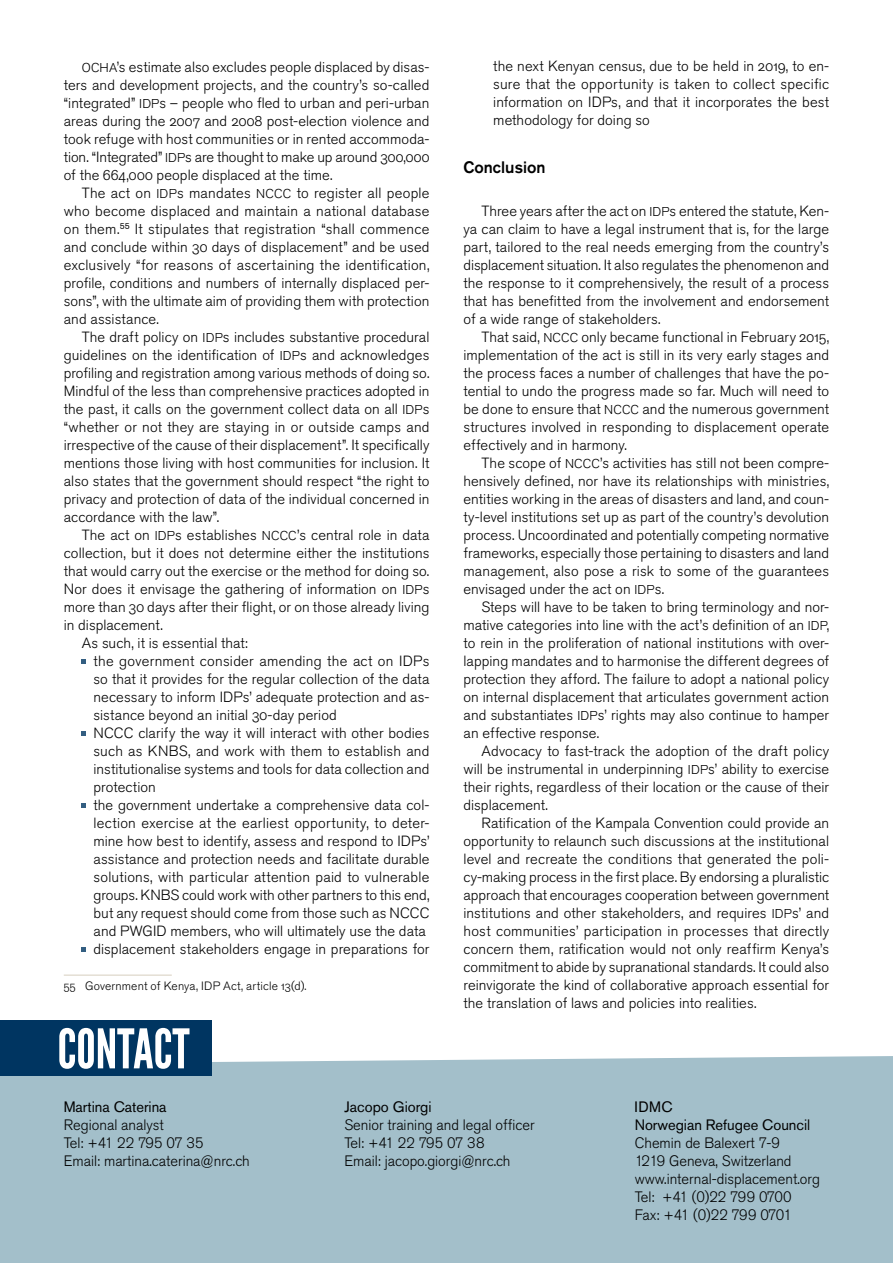
<style>
.page{position:relative;width:893px;height:1263px;background:#fff}
.page>*{position:absolute;margin:0;border:0;box-sizing:border-box;transform-origin:0 0}
.t1{font:54.45px "League Gothic";color:#fff}
.t2{font:500 16.5px "Akzidenz Grotesk Pro";color:#000}
.t3{font:300 15px/18px "Akzidenz Grotesk Pro";color:#000}
.t4{font:15px/18px "Akzidenz Grotesk Pro";color:#000}
.t5{font:300 14.7px/18px "Akzidenz Grotesk Pro";letter-spacing:.005em;color:#000;text-align:justify}
.t6{font:300 12px "Akzidenz Grotesk Pro";letter-spacing:.015em;color:#000}
.s1{font-size:12.75px}
</style>
<div class="page">
<svg style="left:82px;top:659px;width:4px;height:5px"></svg>
<svg style="left:82px;top:731px;width:4px;height:5px"></svg>
<svg style="left:82px;top:803px;width:4px;height:5px"></svg>
<svg style="left:82px;top:947px;width:4px;height:5px"></svg>
<hr style="left:64px;top:975px;width:108px;height:1px;background:#d7cebe">
<div style="left:0;top:1056px;width:893px;height:207px;background:#a3bfca"></div>
<div style="left:0;top:1020px;width:211px;height:56px;background:#003561"></div>
<p class="t5" style="left:64px;top:58px;width:367px;text-indent:18px"><span class="s1">OCHA</span>’s estimate also excludes people displaced by disas&shy;ters and development projects, and the country’s so-called “integrated” <span class="s1">IDP</span>s – people who fled to urban and peri-urban areas during the 2007 and 2008 post-election violence and took refuge with host communities or in rented accommoda&shy;tion. “Integrated” <span class="s1">IDP</span>s are thought to make up around 300,000 of the 664,000 people displaced at the time.</p>
<p class="t5" style="left:64px;top:184px;width:367px;text-indent:18px">The act on <span class="s1">IDP</span>s mandates <span class="s1">NCCC</span> to register all people who become displaced and maintain a national database on them.<sup>55</sup> It stipulates that registration “shall commence and conclude within 30 days of displacement” and be used exclusively “for reasons of ascertaining the identification, profile, conditions and numbers of internally displaced per&shy;sons”, with the ultimate aim of providing them with protection and assistance.</p>
<p class="t5" style="left:64px;top:328px;width:367px;text-indent:18px">The draft policy on <span class="s1">IDP</span>s includes substantive procedural guidelines on the identification of <span class="s1">IDP</span>s and acknowledges profiling and registration among various methods of doing so.<br>Mindful of the less than comprehensive practices adopted in the past, it calls on the government collect data on all <span class="s1">IDP</span>s “whether or not they are staying in or outside camps and irrespective of the cause of their displacement”. It specifically mentions those living with host communities for inclusion. It also states that the government should respect “the right to privacy and protection of data of the individual concerned in accordance with the law”.</p>
<p class="t5" style="left:82px;top:526px;width:349px">The act on <span class="s1">IDP</span>s establishes <span class="s1">NCCC</span>’s central role in data</p>
<p class="t5" style="left:64px;top:544px;width:367px">collection, but it does not determine either the institutions</p>
<p class="t5" style="left:64px;top:562px;width:367px">that would carry out the exercise or the method for doing so.</p>
<p class="t5" style="left:64px;top:580px;width:367px">Nor does it envisage the gathering of information on <span class="s1">IDP</span>s</p>
<p class="t5" style="left:64px;top:598px;width:367px">more than 30 days after their flight, or on those already living</p>
<p class="t5" style="left:64px;top:616px;width:101px">in displacement.</p>
<p class="t5" style="left:82px;top:634px;width:168px">As such, it is essential that:</p>
<p class="t5" style="left:94px;top:652px;width:337px">the government consider amending the act on IDPs</p>
<p class="t5" style="left:94px;top:670px;width:337px">so that it provides for the regular collection of the data</p>
<p class="t5" style="left:94px;top:688px;width:337px">necessary to inform IDPs’ adequate protection and as-</p>
<p class="t5" style="left:94px;top:706px;width:245px">sistance beyond an initial 30-day period</p>
<p class="t5" style="left:94px;top:724px;width:337px">NCCC clarify the way it will interact with other bodies</p>
<p class="t5" style="left:94px;top:742px;width:337px">such as KNBS, and work with them to establish and</p>
<p class="t5" style="left:94px;top:760px;width:337px">institutionalise systems and tools for data collection and</p>
<p class="t5" style="left:94px;top:778px;width:64px">protection</p>
<p class="t5" style="left:94px;top:796px;width:337px">the government undertake a comprehensive data col-</p>
<p class="t5" style="left:94px;top:814px;width:337px">lection exercise at the earliest opportunity, to deter-</p>
<p class="t5" style="left:94px;top:832px;width:337px">mine how best to identify, assess and respond to IDPs’</p>
<p class="t5" style="left:94px;top:850px;width:337px">assistance and protection needs and facilitate durable</p>
<p class="t5" style="left:94px;top:868px;width:337px">solutions, with particular attention paid to vulnerable</p>
<p class="t5" style="left:94px;top:886px;width:337px">groups. KNBS could work with other partners to this end,</p>
<p class="t5" style="left:94px;top:904px;width:337px">but any request should come from those such as NCCC</p>
<p class="t5" style="left:94px;top:922px;width:334px">and PWGID members, who will ultimately use the data</p>
<p class="t5" style="left:94px;top:940px;width:337px">displacement stakeholders engage in preparations for</p>
<p class="t6" style="left:64px;top:978px;width:244px">55 Government of Kenya, IDP Act, article 13(d).</p>
<h1 class="t1" style="left:58px;top:1016px;width:134px">CONTACT</h1>
<p class="t5" style="left:493px;top:56px;width:337px">the next Kenyan census, due to be held in 2019, to en&shy;sure that the opportunity is taken to collect specific information on IDPs, and that it incorporates the best methodology for doing so</p>
<p class="t2" style="left:463px;top:156px;width:83px">Conclusion</p>
<p class="t5" style="left:463px;top:202px;width:367px;text-indent:18px">Three years after the act on <span class="s1">IDP</span>s entered the statute, Ken&shy;ya can claim to have a legal instrument that is, for the large part, tailored to the real needs emerging from the country’s displacement situation. It also regulates the phenomenon and the response to it comprehensively, the result of a process that has benefitted from the involvement and endorsement of a wide range of stakeholders.</p>
<p class="t5" style="left:463px;top:328px;width:367px;text-indent:18px">That said, <span class="s1">NCCC</span> only became functional in February 2015, implementation of the act is still in its very early stages and the process faces a number of challenges that have the po&shy;tential to undo the progress made so far. Much will need to be done to ensure that <span class="s1">NCCC</span> and the numerous government structures involved in responding to displacement operate effectively and in harmony.</p>
<p class="t5" style="left:463px;top:454px;width:367px;text-indent:18px">The scope of <span class="s1">NCCC</span>’s activities has still not been compre&shy;hensively defined, nor have its relationships with ministries, entities working in the areas of disasters and land, and coun&shy;ty-level institutions set up as part of the country’s devolution process. Uncoordinated and potentially competing normative frameworks, especially those pertaining to disasters and land management, also pose a risk to some of the guarantees envisaged under the act on <span class="s1">IDP</span>s.</p>
<p class="t5" style="left:463px;top:598px;width:367px;text-indent:18px">Steps will have to be taken to bring terminology and nor&shy;mative categories into line with the act’s definition of an <span class="s1">IDP</span>, to rein in the proliferation of national institutions with over&shy;lapping mandates and to harmonise the different degrees of protection they afford. The failure to adopt a national policy on internal displacement that articulates government action and substantiates <span class="s1">IDP</span>s’ rights may also continue to hamper an effective response.</p>
<p class="t5" style="left:463px;top:742px;width:367px;text-indent:18px">Advocacy to fast-track the adoption of the draft policy will be instrumental in underpinning <span class="s1">IDP</span>s’ ability to exercise their rights, regardless of their location or the cause of their displacement.</p>
<p class="t5" style="left:463px;top:814px;width:367px;text-indent:18px">Ratification of the Kampala Convention could provide an opportunity to relaunch such discussions at the institutional level and recreate the conditions that generated the poli&shy;cy-making process in the first place. By endorsing a pluralistic approach that encourages cooperation between government institutions and other stakeholders, and requires <span class="s1">IDP</span>s’ and host communities’ participation in processes that directly concern them, ratification would not only reaffirm Kenya’s commitment to abide by supranational standards. It could also reinvigorate the kind of collaborative approach essential for the translation of laws and policies into realities.</p>
<p class="t4" style="left:64px;top:1098px;width:104px">Martina Caterina</p>
<p class="t3" style="left:64px;top:1116px;width:187px">Regional analyst<br>Tel: +41 22 795 07 35<br>Email: martina.caterina@nrc.ch</p>
<p class="t4" style="left:344px;top:1098px;width:89px">Jacopo Giorgi</p>
<p class="t3" style="left:344px;top:1116px;width:192px">Senior training and legal officer<br>Tel: +41 22 795 07 38<br>Email: jacopo.giorgi@nrc.ch</p>
<p class="t4" style="left:635px;top:1098px;width:177px">IDMC<br>Norwegian Refugee Council</p>
<p class="t3" style="left:635px;top:1134px;width:187px">Chemin de Balexert 7-9<br>1219 Geneva, Switzerland www.internal-displacement.org<br>Tel: +41 (0)22 799 0700<br>Fax: +41 (0)22 799 0701</p>
</div>
